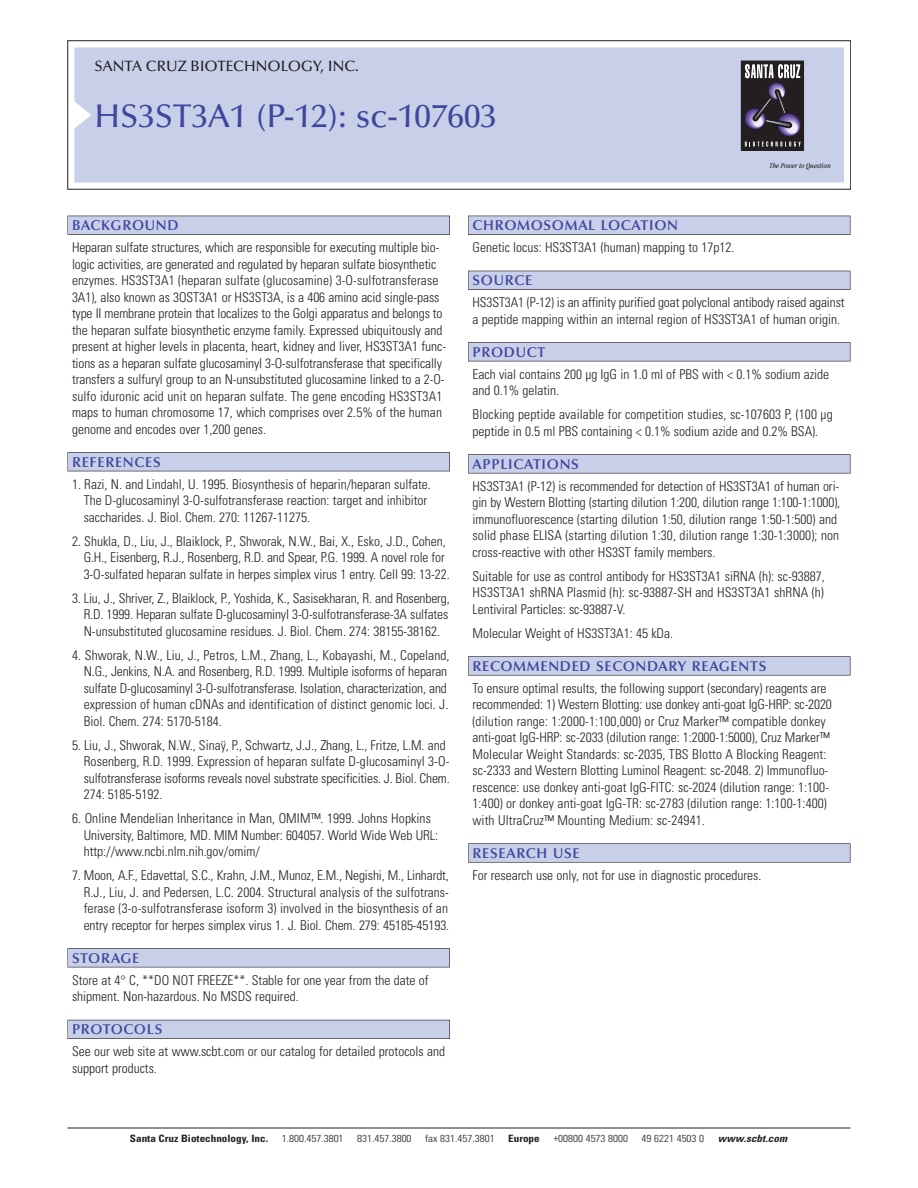
<style>
.page{position:relative;width:918px;height:1188px;background:#fff}
.page>*{position:absolute;margin:0;border:0;box-sizing:border-box;transform-origin:0 0}
.t1{font:500 33px "Optima";color:#41459c}
.t2{font:500 15px "Optima";color:#231f20}
.t3{font:600 14.25px "Optima";letter-spacing:.05em;color:#41459c}
.t4{font:300 condensed 13.5px/16.5px "Univers";color:#231f20}
.t5{font:300 condensed 10.2px "Univers";color:#231f20;scale:1.1 1}
.t6{font:700 condensed 10.2px "Univers";color:#231f20;scale:1.1 1}
.t7{font:italic 700 condensed 10.2px "Univers";color:#231f20;scale:1.1 1}
.t8{font:italic condensed 7.5px "Garamond";color:#231f20}
</style>
<div class="page">
<div style="left:74px;top:47px;width:770px;height:135px;background:#c7cfe9"></div>
<div style="left:741px;top:61px;width:62px;height:89px;background:#231f20"></div>
<div style="left:741px;top:61px;width:63px;height:90px;border:1px solid #231f20"></div>
<svg style="left:741px;top:64px;width:64px;height:83px"></svg>
<div style="left:68px;top:216px;width:382px;height:19px;background:#64636a"></div>
<div style="left:68px;top:216px;width:381px;height:18px;background:#c7cfe9"></div>
<div style="left:68px;top:452px;width:382px;height:19px;background:#64636a"></div>
<div style="left:68px;top:453px;width:381px;height:18px;background:#c7cfe9"></div>
<div style="left:68px;top:948px;width:382px;height:19px;background:#67666b"></div>
<div style="left:68px;top:949px;width:381px;height:18px;background:#c7cfe9"></div>
<div style="left:68px;top:1020px;width:382px;height:19px;background:#63646e"></div>
<div style="left:68px;top:1020px;width:381px;height:18px;background:#c7cfe9"></div>
<div style="left:468px;top:216px;width:382px;height:19px;background:#64636a"></div>
<div style="left:468px;top:216px;width:382px;height:18px;background:#c7cfe9"></div>
<div style="left:468px;top:271px;width:382px;height:19px;background:#62626a"></div>
<div style="left:468px;top:271px;width:382px;height:18px;background:#c7cfe9"></div>
<div style="left:468px;top:342px;width:382px;height:19px;background:#67666b"></div>
<div style="left:468px;top:343px;width:382px;height:18px;background:#c7cfe9"></div>
<div style="left:468px;top:454px;width:382px;height:19px;background:#6b696e"></div>
<div style="left:468px;top:455px;width:382px;height:18px;background:#c7cfe9"></div>
<svg style="left:468px;top:656px;width:382px;height:20px"></svg>
<div style="left:468px;top:657px;width:382px;height:18px;background:#c7cfe9"></div>
<div style="left:468px;top:843px;width:382px;height:20px;background:#7a7879"></div>
<div style="left:468px;top:844px;width:382px;height:18px;background:#c7cfe9"></div>
<hr style="left:68px;top:1128px;width:782px;height:1px;background:#231f20">
<p class="t2" style="left:94px;top:60px;width:266px">SANTA CRUZ BIOTECHNOLOGY, INC.</p>
<h1 class="t1" style="left:94px;top:102px;width:404px">HS3ST3A1 (P-12): sc-107603</h1>
<p class="t8" style="left:769px;top:163px;width:63px">The Power to Question</p>
<p class="t3" style="left:72px;top:219px;width:108px">BACKGROUND</p>
<p class="t4" style="left:72px;top:240px;width:376px">Heparan sulfate structures, which are responsible for executing multiple bio&shy;logic activities, are generated and regulated by heparan sulfate biosynthetic enzymes. HS3ST3A1 (heparan sulfate (glucosamine) 3-O-sulfotransferase 3A1), also known as 3OST3A1 or HS3ST3A, is a 406 amino acid single-pass type II membrane protein that localizes to the Golgi apparatus and belongs to the heparan sulfate biosynthetic enzyme family. Expressed ubiquitously and present at higher levels in placenta, heart, kidney and liver, HS3ST3A1 func&shy;tions as a heparan sulfate glucosaminyl 3-O-sulfotransferase that specifically transfers a sulfuryl group to an N-unsubstituted glucosamine linked to a 2-O&shy;sulfo iduronic acid unit on heparan sulfate. The gene encoding HS3ST3A1 maps to human chromosome 17, which comprises over 2.5% of the human genome and encodes over 1,200 genes.</p>
<p class="t3" style="left:72px;top:456px;width:90px">REFERENCES</p>
<p class="t4" style="left:84px;top:477px;width:349px;text-indent:-12px">1. Razi, N. and Lindahl, U. 1995. Biosynthesis of heparin/heparan sulfate.<br>The D-glucosaminyl 3-O-sulfotransferase reaction: target and inhibitor saccharides. J. Biol. Chem. 270: 11267-11275.</p>
<p class="t4" style="left:84px;top:534px;width:367px;text-indent:-12px">2. Shukla, D., Liu, J., Blaiklock, P., Shworak, N.W., Bai, X., Esko, J.D., Cohen,<br>G.H., Eisenberg, R.J., Rosenberg, R.D. and Spear, P.G. 1999. A novel role for<br>3-O-sulfated heparan sulfate in herpes simplex virus 1 entry. Cell 99: 13-22.</p>
<p class="t4" style="left:84px;top:591px;width:368px;text-align:justify;text-indent:-12px">3. Liu, J., Shriver, Z., Blaiklock, P., Yoshida, K., Sasisekharan, R. and Rosenberg, R.D. 1999. Heparan sulfate D-glucosaminyl 3-O-sulfotransferase-3A sulfates N-unsubstituted glucosamine residues. J. Biol. Chem. 274: 38155-38162.</p>
<p class="t4" style="left:84px;top:648px;width:367px;text-indent:-12px">4. Shworak, N.W., Liu, J., Petros, L.M., Zhang, L., Kobayashi, M., Copeland, N.G., Jenkins, N.A. and Rosenberg, R.D. 1999. Multiple isoforms of heparan sulfate D-glucosaminyl 3-O-sulfotransferase. Isolation, characterization, and expression of human cDNAs and identification of distinct genomic loci. J.<br>Biol. Chem. 274: 5170-5184.</p>
<p class="t4" style="left:84px;top:738px;width:368px;text-indent:-12px">5. Liu, J., Shworak, N.W., Sinaÿ, P., Schwartz, J.J., Zhang, L., Fritze, L.M. and Rosenberg, R.D. 1999. Expression of heparan sulfate D-glucosaminyl 3-O&shy;sulfotransferase isoforms reveals novel substrate specificities. J. Biol. Chem.<br>274: 5185-5192.</p>
<p class="t4" style="left:84px;top:811px;width:356px;text-indent:-12px">6. Online Mendelian Inheritance in Man, OMIM™. 1999. Johns Hopkins<br>University, Baltimore, MD. MIM Number: 604057. World Wide Web URL: http://www.ncbi.nlm.nih.gov/omim/</p>
<p class="t4" style="left:84px;top:868px;width:367px;text-align:justify;text-indent:-12px">7. Moon, A.F., Edavettal, S.C., Krahn, J.M., Munoz, E.M., Negishi, M., Linhardt, R.J., Liu, J. and Pedersen, L.C. 2004. Structural analysis of the sulfotrans&shy;ferase (3-o-sulfotransferase isoform 3) involved in the biosynthesis of an entry receptor for herpes simplex virus 1. J. Biol. Chem. 279: 45185-45193.</p>
<p class="t3" style="left:72px;top:952px;width:69px">STORAGE</p>
<p class="t4" style="left:72px;top:973px;width:358px">Store at 4° C, **DO NOT FREEZE**. Stable for one year from the date of shipment. Non-hazardous. No MSDS required.</p>
<p class="t3" style="left:72px;top:1023px;width:92px">PROTOCOLS</p>
<p class="t4" style="left:72px;top:1045px;width:375px">See our web site at www.scbt.com or our catalog for detailed protocols and support products.</p>
<p class="t3" style="left:473px;top:219px;width:207px">CHROMOSOMAL LOCATION</p>
<p class="t4" style="left:473px;top:240px;width:263px">Genetic locus: HS3ST3A1 (human) mapping to 17p12.</p>
<p class="t3" style="left:473px;top:274px;width:61px">SOURCE</p>
<p class="t4" style="left:473px;top:295px;width:374px">HS3ST3A1 (P-12) is an affinity purified goat polyclonal antibody raised against a peptide mapping within an internal region of HS3ST3A1 of human origin.</p>
<p class="t3" style="left:473px;top:346px;width:74px">PRODUCT</p>
<p class="t4" style="left:473px;top:367px;width:358px">Each vial contains 200 µg IgG in 1.0 ml of PBS with &lt; 0.1% sodium azide and 0.1% gelatin.</p>
<p class="t4" style="left:473px;top:408px;width:362px">Blocking peptide available for competition studies, sc-107603 P, (100 µg peptide in 0.5 ml PBS containing &lt; 0.1% sodium azide and 0.2% BSA).</p>
<p class="t3" style="left:473px;top:458px;width:108px">APPLICATIONS</p>
<p class="t4" style="left:473px;top:479px;width:369px">HS3ST3A1 (P-12) is recommended for detection of HS3ST3A1 of human ori&shy;gin by Western Blotting (starting dilution 1:200, dilution range 1:100-1:1000), immunofluorescence (starting dilution 1:50, dilution range 1:50-1:500) and solid phase ELISA (starting dilution 1:30, dilution range 1:30-1:3000); non cross-reactive with other HS3ST family members.</p>
<p class="t4" style="left:473px;top:569px;width:354px;text-align:justify">Suitable for use as control antibody for HS3ST3A1 siRNA (h): sc-93887, HS3ST3A1 shRNA Plasmid (h): sc-93887-SH and HS3ST3A1 shRNA (h)<br>Lentiviral Particles: sc-93887-V.</p>
<p class="t4" style="left:473px;top:626px;width:202px">Molecular Weight of HS3ST3A1: 45 kDa.</p>
<p class="t3" style="left:473px;top:660px;width:295px">RECOMMENDED SECONDARY REAGENTS</p>
<p class="t4" style="left:473px;top:681px;width:361px">To ensure optimal results, the following support (secondary) reagents are recommended: 1) Western Blotting: use donkey anti-goat IgG-HRP: sc-2020 (dilution range: 1:2000-1:100,000) or Cruz Marker™ compatible donkey anti-goat IgG-HRP: sc-2033 (dilution range: 1:2000-1:5000), Cruz Marker™ Molecular Weight Standards: sc-2035, TBS Blotto A Blocking Reagent: sc-2333 and Western Blotting Luminol Reagent: sc-2048. 2) Immunofluo&shy;rescence: use donkey anti-goat IgG-FITC: sc-2024 (dilution range: 1:100- 1:400) or donkey anti-goat IgG-TR: sc-2783 (dilution range: 1:100-1:400) with UltraCruz™ Mounting Medium: sc-24941.</p>
<p class="t3" style="left:473px;top:847px;width:109px">RESEARCH USE</p>
<p class="t4" style="left:473px;top:868px;width:290px">For research use only, not for use in diagnostic procedures.</p>
<p class="t6" style="left:130px;top:1135px;width:127px">Santa Cruz Biotechnology, Inc.</p>
<p class="t5" style="left:282px;top:1135px;width:58px">1.800.457.3801</p>
<p class="t5" style="left:357px;top:1135px;width:51px">831.457.3800</p>
<p class="t5" style="left:425px;top:1135px;width:65px">fax 831.457.3801</p>
<p class="t6" style="left:508px;top:1135px;width:30px">Europe</p>
<p class="t5" style="left:553px;top:1135px;width:69px">+00800 4573 8000</p>
<p class="t5" style="left:642px;top:1135px;width:58px">49 6221 4503 0</p>
<p class="t7" style="left:718px;top:1135px;width:67px">www.scbt.com</p>
</div>
